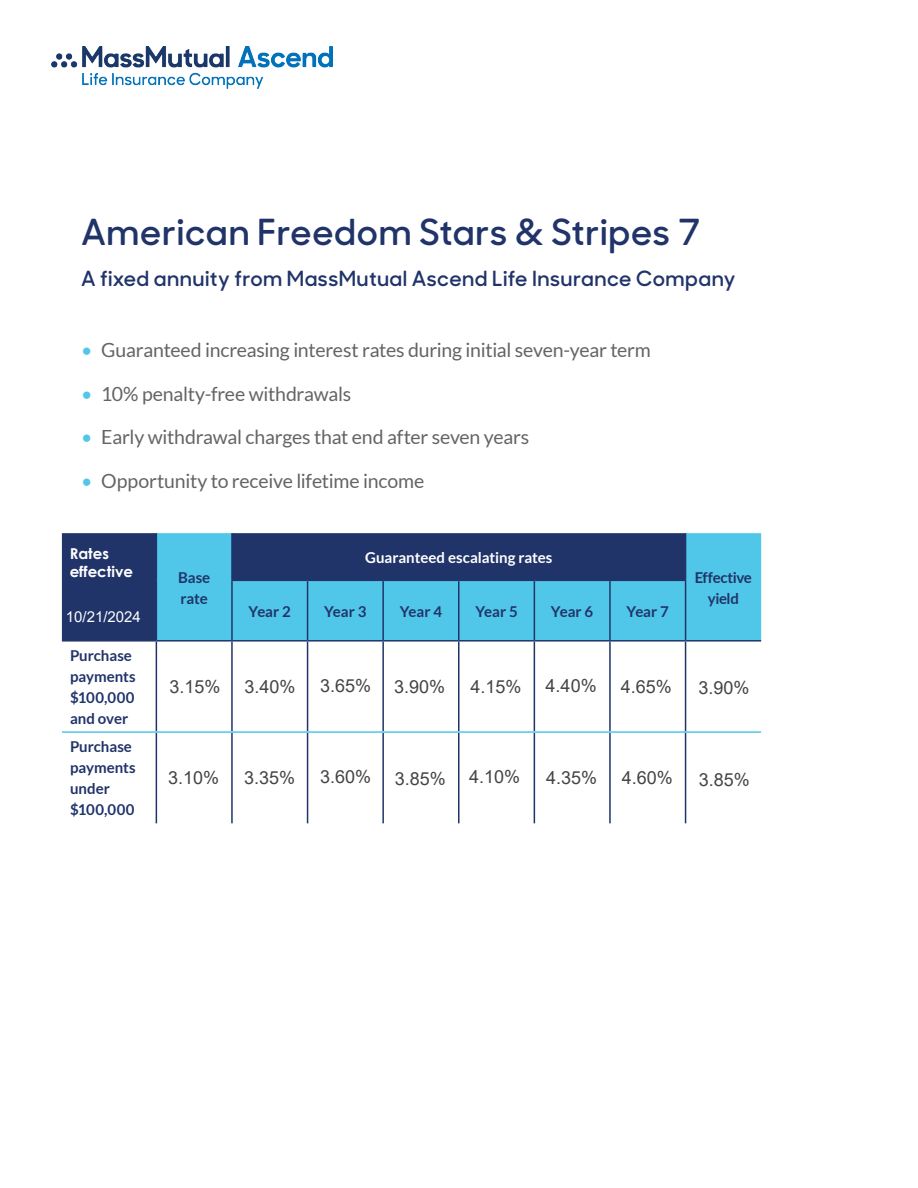
<style>
.page{position:relative;width:918px;height:1188px;background:#fff}
.page>*{position:absolute;margin:0;border:0;box-sizing:border-box;transform-origin:0 0}
.t1{font:600 36px "MM Sharp Sans";letter-spacing:.02em;color:#21346a}
.t2{font:600 21px "MM Sharp Sans";letter-spacing:.02em;color:#21346a}
.t3{font:19.5px "Lato";letter-spacing:-.015em;color:#636466}
.t4{font:18px "Arial";color:#444}
.t5{font:700 15px/21px "Lato";letter-spacing:-.005em;color:#21346a}
.t6{font:700 15px "Lato";color:#fff}
.t7{font:700 15px/21px "Lato";letter-spacing:-.025em;color:#21346a;text-align:center}
.t8{font:700 15px/18px "Century Gothic";color:#fff}
.t9{font:15px "Arial";color:#fff}
.s1{color:#50c7e8}
</style>
<div class="page">
<div style="left:62px;top:533px;width:94px;height:107px;background:#21346a"></div>
<svg style="left:157px;top:533px;width:604px;height:107px;background:#4095bd"></svg>
<hr style="left:156px;top:642px;width:1px;height:89px;background:#21346a">
<hr style="left:231px;top:642px;width:2px;height:89px;background:#21346a">
<hr style="left:307px;top:642px;width:1px;height:89px;background:#21346a">
<hr style="left:382px;top:642px;width:2px;height:89px;background:#21346a">
<hr style="left:458px;top:642px;width:2px;height:89px;background:#21346a">
<hr style="left:534px;top:642px;width:1px;height:89px;background:#21346a">
<hr style="left:609px;top:642px;width:2px;height:89px;background:#21346a">
<hr style="left:156px;top:733px;width:1px;height:90px;background:#21346a">
<hr style="left:231px;top:733px;width:2px;height:90px;background:#21346a">
<hr style="left:307px;top:733px;width:1px;height:90px;background:#21346a">
<hr style="left:382px;top:733px;width:2px;height:90px;background:#21346a">
<hr style="left:458px;top:733px;width:2px;height:90px;background:#21346a">
<hr style="left:534px;top:733px;width:1px;height:90px;background:#21346a">
<hr style="left:609px;top:733px;width:2px;height:90px;background:#21346a">
<hr style="left:62px;top:731px;width:94px;height:2px;background:#50c7e8">
<hr style="left:156px;top:731px;width:76px;height:2px;background:#50c7e8">
<hr style="left:232px;top:731px;width:76px;height:2px;background:#50c7e8">
<hr style="left:308px;top:731px;width:75px;height:2px;background:#50c7e8">
<hr style="left:383px;top:731px;width:76px;height:2px;background:#50c7e8">
<hr style="left:459px;top:731px;width:75px;height:2px;background:#50c7e8">
<hr style="left:534px;top:731px;width:76px;height:2px;background:#50c7e8">
<hr style="left:610px;top:731px;width:76px;height:2px;background:#50c7e8">
<hr style="left:156px;top:533px;width:1px;height:47px;background:#21346a">
<hr style="left:156px;top:580px;width:1px;height:60px;background:#21346a">
<hr style="left:62px;top:640px;width:94px;height:2px;background:#21346a">
<hr style="left:156px;top:640px;width:76px;height:2px;background:#21346a">
<hr style="left:231px;top:533px;width:2px;height:47px;background:#21346a">
<hr style="left:231px;top:580px;width:77px;height:1px;background:#21346a">
<hr style="left:231px;top:581px;width:2px;height:59px;background:#21346a">
<hr style="left:308px;top:580px;width:75px;height:1px;background:#21346a">
<hr style="left:307px;top:581px;width:1px;height:59px;background:#21346a">
<hr style="left:383px;top:580px;width:76px;height:1px;background:#21346a">
<hr style="left:382px;top:581px;width:2px;height:59px;background:#21346a">
<hr style="left:459px;top:580px;width:75px;height:1px;background:#21346a">
<hr style="left:458px;top:581px;width:2px;height:59px;background:#21346a">
<hr style="left:534px;top:580px;width:76px;height:1px;background:#21346a">
<hr style="left:534px;top:581px;width:1px;height:59px;background:#21346a">
<hr style="left:610px;top:580px;width:76px;height:1px;background:#21346a">
<hr style="left:609px;top:581px;width:2px;height:59px;background:#21346a">
<hr style="left:232px;top:640px;width:76px;height:2px;background:#21346a">
<hr style="left:308px;top:640px;width:75px;height:2px;background:#21346a">
<hr style="left:383px;top:640px;width:76px;height:2px;background:#21346a">
<hr style="left:459px;top:640px;width:75px;height:2px;background:#21346a">
<hr style="left:534px;top:640px;width:76px;height:2px;background:#21346a">
<hr style="left:610px;top:640px;width:76px;height:2px;background:#21346a">
<hr style="left:685px;top:642px;width:1px;height:89px;background:#21346a">
<hr style="left:685px;top:733px;width:1px;height:90px;background:#21346a">
<hr style="left:686px;top:731px;width:75px;height:2px;background:#50c7e8">
<hr style="left:685px;top:533px;width:1px;height:47px;background:#21346a">
<hr style="left:685px;top:581px;width:1px;height:59px;background:#21346a">
<hr style="left:686px;top:640px;width:75px;height:2px;background:#21346a">
<img style="left:52px;top:46px;width:281px;height:42px">
<h1 class="t1" style="left:81px;top:204px;width:621px">American Freedom Stars &amp; Stripes 7</h1>
<p class="t2" style="left:81px;top:262px;width:656px">A fixed annuity from MassMutual Ascend Life Insurance Company</p>
<p class="t3" style="left:81px;top:339px;width:571px"><span class="s1">•</span> Guaranteed increasing interest rates during initial seven-year term</p>
<p class="t3" style="left:81px;top:383px;width:272px"><span class="s1">•</span> 10% penalty-free withdrawals</p>
<p class="t3" style="left:81px;top:426px;width:450px"><span class="s1">•</span> Early withdrawal charges that end after seven years</p>
<p class="t3" style="left:81px;top:470px;width:345px"><span class="s1">•</span> Opportunity to receive lifetime income</p>
<p class="t8" style="left:70px;top:544px;width:65px">Rates effective</p>
<p class="t9" style="left:66px;top:607px;width:77px">10/21/2024</p>
<p class="t5" style="left:178px;top:566px;width:34px">Base rate</p>
<p class="t6" style="left:365px;top:549px;width:189px">Guaranteed escalating rates</p>
<p class="t5" style="left:249px;top:600px;width:44px">Year 2</p>
<p class="t5" style="left:324px;top:600px;width:44px">Year 3</p>
<p class="t5" style="left:400px;top:600px;width:44px">Year 4</p>
<p class="t5" style="left:475px;top:600px;width:44px">Year 5</p>
<p class="t5" style="left:551px;top:600px;width:44px">Year 6</p>
<p class="t5" style="left:627px;top:600px;width:44px">Year 7</p>
<p class="t7" style="left:695px;top:566px;width:59px">Effective yield</p>
<p class="t5" style="left:70px;top:645px;width:67px">Purchase payments $100,000 and over</p>
<p class="t5" style="left:70px;top:736px;width:67px">Purchase payments under $100,000</p>
<p class="t4" style="left:169px;top:674px;width:53px">3.15%</p>
<p class="t4" style="left:244px;top:675px;width:53px">3.40%</p>
<p class="t4" style="left:320px;top:674px;width:53px">3.65%</p>
<p class="t4" style="left:394px;top:675px;width:53px">3.90%</p>
<p class="t4" style="left:470px;top:674px;width:53px">4.15%</p>
<p class="t4" style="left:546px;top:673px;width:53px">4.40%</p>
<p class="t4" style="left:621px;top:675px;width:53px">4.65%</p>
<p class="t4" style="left:699px;top:675px;width:53px">3.90%</p>
<p class="t4" style="left:168px;top:766px;width:53px">3.10%</p>
<p class="t4" style="left:244px;top:765px;width:53px">3.35%</p>
<p class="t4" style="left:320px;top:765px;width:53px">3.60%</p>
<p class="t4" style="left:395px;top:767px;width:53px">3.85%</p>
<p class="t4" style="left:469px;top:764px;width:53px">4.10%</p>
<p class="t4" style="left:546px;top:765px;width:53px">4.35%</p>
<p class="t4" style="left:622px;top:766px;width:53px">4.60%</p>
<p class="t4" style="left:699px;top:767px;width:53px">3.85%</p>
</div>
